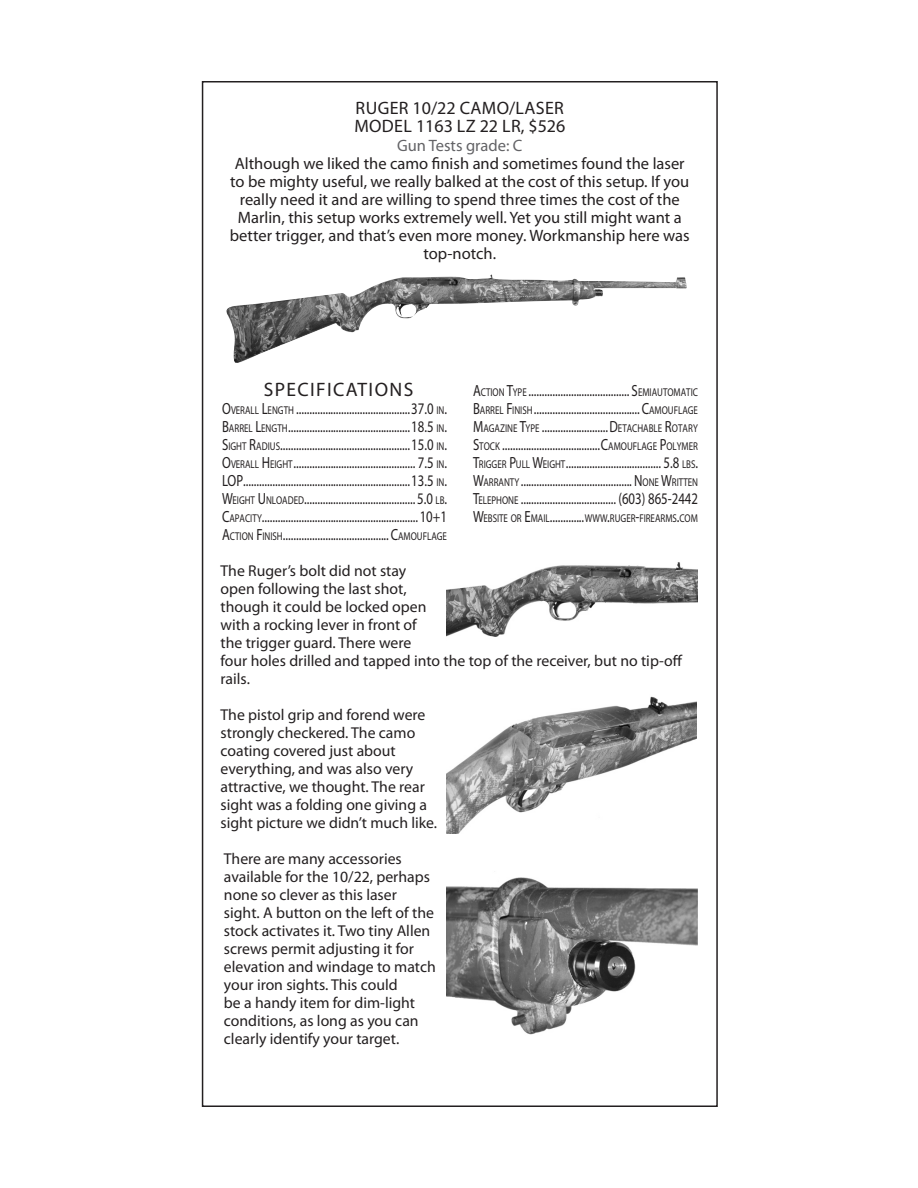
<style>
.page{position:relative;width:918px;height:1188px;background:#fff}
.page>*{position:absolute;margin:0;border:0;box-sizing:border-box;transform-origin:0 0}
.GT_Box_SPEX{font:19.5px "Myriad Pro";letter-spacing:.07em;color:#231f20}
.GT_Box_Header{font:18px "Myriad Pro";letter-spacing:.02em;color:#231f20}
.GT_Box_Header-2{font:18px "Myriad Pro";color:#231f20}
.GT_Box_Recommendatio{font:16.5px/18px "Myriad Pro";color:#231f20;text-align:center}
.t1{font:16.5px "Myriad Pro";color:#636366}
.GT_Box_SPEX-2{font:16.2px "Myriad Pro";color:#231f20;scale:.79 1}
.GT_Box_Captions{font:15.75px/18px "Myriad Pro";color:#231f20}
.GT_Box_SPEX-3{font:11.4px "Myriad Pro";color:#231f20;scale:.79 1}
.s1{font-size:11.4px}
.s2{font-size:16.2px}
</style>
<div class="page">
<img style="left:226px;top:275px;width:461px;height:88px">
<img style="left:447px;top:562px;width:250px;height:75px">
<img style="left:446px;top:696px;width:251px;height:138px">
<img style="left:447px;top:877px;width:250px;height:158px">
<p class="GT_Box_Header" style="left:356px;top:97px;width:210px">RUGER 10/22 CAMO/LASER</p>
<p class="GT_Box_Header-2" style="left:354px;top:115px;width:213px">Model 1163 LZ 22 LR, $526</p>
<p class="t1" style="left:397px;top:136px;width:127px">Gun Tests grade: C</p>
<p class="GT_Box_Recommendatio" style="left:230px;top:155px;width:461px">Although we liked the camo finish and sometimes found the laser to be mighty useful, we really balked at the cost of this setup. If you really need it and are willing to spend three times the cost of the Marlin, this setup works extremely well. Yet you still might want a better trigger, and that’s even more money. Workmanship here was top-notch.</p>
<p class="GT_Box_SPEX" style="left:264px;top:377px;width:151px">SPECIFICATIONS</p>
<p class="GT_Box_SPEX-2" style="left:222px;top:399px;width:286px">O<span class="s1">verall</span> L<span class="s1">ength</span> ...........................................37.0 <span class="s1">in</span>.</p>
<p class="GT_Box_SPEX-2" style="left:222px;top:417px;width:286px">B<span class="s1">arrel</span> L<span class="s1">ength</span>..............................................18.5 <span class="s1">in</span>.</p>
<p class="GT_Box_SPEX-2" style="left:222px;top:435px;width:286px">S<span class="s1">ight</span> R<span class="s1">adius</span>.................................................15.0 <span class="s1">in</span>.</p>
<p class="GT_Box_SPEX-2" style="left:222px;top:453px;width:286px">O<span class="s1">verall</span> H <span class="s1">eight</span>.............................................. 7.5 <span class="s1">in</span>.</p>
<p class="GT_Box_SPEX-2" style="left:222px;top:471px;width:286px">LOP...............................................................13.5 <span class="s1">in</span>.</p>
<p class="GT_Box_SPEX-2" style="left:222px;top:489px;width:286px">W<span class="s1">eight</span> U <span class="s1">nloaded</span>.......................................... 5.0 <span class="s1">lb</span>.</p>
<p class="GT_Box_SPEX-2" style="left:222px;top:507px;width:286px">C<span class="s1">apacity</span>...........................................................10+1</p>
<p class="GT_Box_SPEX-2" style="left:222px;top:525px;width:286px">A<span class="s1">ction</span> F<span class="s1">inish</span>........................................C<span class="s1">amouflage</span></p>
<p class="GT_Box_SPEX-2" style="left:473px;top:381px;width:286px">A<span class="s1">ction</span> T<span class="s1">ype</span> ...................................... S<span class="s1">emiautomatic</span></p>
<p class="GT_Box_SPEX-2" style="left:473px;top:399px;width:286px">B<span class="s1">arrel</span> F<span class="s1">inish</span>........................................C<span class="s1">amouflage</span></p>
<p class="GT_Box_SPEX-2" style="left:473px;top:417px;width:286px">M<span class="s1">agazine</span> T<span class="s1">ype</span> .........................D <span class="s1">etachable</span> R<span class="s1">otary</span></p>
<p class="GT_Box_SPEX-2" style="left:473px;top:435px;width:286px">S<span class="s1">tock</span> .....................................C<span class="s1">amouflage</span> P<span class="s1">olymer</span></p>
<p class="GT_Box_SPEX-2" style="left:473px;top:453px;width:286px">T<span class="s1">rigger</span> P<span class="s1">ull</span> W<span class="s1">eight</span>.................................... 5.8 <span class="s1">lbs</span>.</p>
<p class="GT_Box_SPEX-2" style="left:473px;top:471px;width:286px">W<span class="s1">arranty</span> .......................................... N <span class="s1">one</span> W<span class="s1">ritten</span></p>
<p class="GT_Box_SPEX-2" style="left:473px;top:489px;width:286px">T<span class="s1">elephone</span> .................................... (603) 865-2442</p>
<p class="GT_Box_SPEX-3" style="left:473px;top:511px;width:286px"><span class="s2">W</span>ebsite or <span class="s2">E</span>mail<span class="s2">.............</span>www<span class="s2">.</span>ruger<span class="s2">-</span>firearms<span class="s2">.</span>com</p>
<p class="GT_Box_Captions" style="left:221px;top:561px;width:464px">The Ruger’s bolt did not stay<br>open following the last shot,<br>though it could be locked open<br>with a rocking lever in front of<br>the trigger guard. There were<br>four holes drilled and tapped into the top of the receiver, but no tip-off rails.</p>
<p class="GT_Box_Captions" style="left:221px;top:705px;width:218px">The pistol grip and forend were strongly checkered. The camo coating covered just about everything, and was also very attractive, we thought. The rear sight was a folding one giving a sight picture we didn’t much like.</p>
<p class="GT_Box_Captions" style="left:224px;top:849px;width:213px">There are many accessories available for the 10/22, perhaps none so clever as this laser sight. A button on the left of the stock activates it. Two tiny Allen screws permit adjusting it for elevation and windage to match your iron sights. This could<br>be a handy item for dim-light conditions, as long as you can clearly identify your target.</p>
</div>
